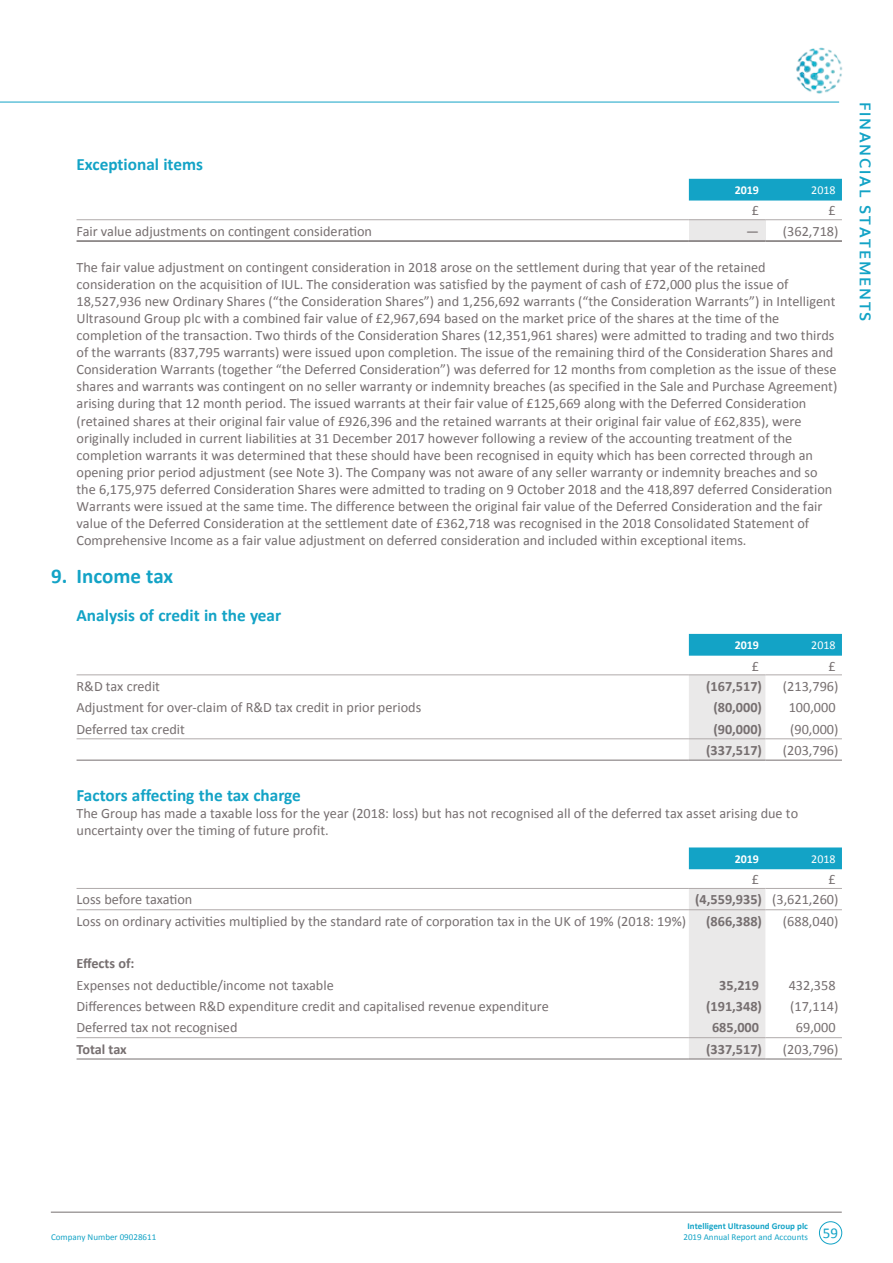
<style>
.page{position:relative;width:893px;height:1263px;background:#fff}
.page>*{position:absolute;margin:0;border:0;box-sizing:border-box;transform-origin:0 0}
.HEADING_1{font:700 21px "Calibri";color:#13a3c6}
.HEADING_2{font:700 17.25px "Calibri";color:#13a3c6}
.t1{font:700 15px "Muli";letter-spacing:.12em;color:#13a3c6}
.t2{font:15px "Calibri";color:#13a3c6}
.TEXT_indent{font:14.25px/17.1px "Calibri";color:#766f70}
.TABLE_stub_RULE{font:14.25px "Calibri";color:#766f70}
.TABLE_stub{font:14.25px "Calibri";color:#766f70}
.TABLE_column_RULE{font:14.25px "Calibri";color:#766f70}
.TABLE_column_RULE-2{font:700 14.25px "Calibri";color:#766f70}
.TABLE_column{font:700 14.25px "Calibri";color:#766f70}
.TABLE_column-2{font:14.25px "Calibri";color:#766f70}
.TABLE_column_TOTAL{font:700 14.25px "Calibri";color:#766f70}
.TABLE_column_TOTAL-2{font:14.25px "Calibri";color:#766f70}
.TABLE_stub-2{font:700 14.25px "Calibri";color:#766f70}
.TABLE_stub_TOTAL{font:700 14.25px "Calibri";letter-spacing:-.01em;color:#766f70}
.TABLE_heading_RULE{font:700 12px "Calibri";color:#fff}
.TABLE_heading_RULE-2{font:12px "Calibri";color:#fff}
.t3{font:9px "Calibri";color:#13a3c6}
.t4{font:700 9px "Calibri";color:#13a3c6}
</style>
<div class="page">
<hr style="left:51px;top:1212px;width:791px;height:1px;background:#766f70">
<div style="left:819px;top:1221px;width:23px;height:23px;border:1px solid #13a3c6;border-radius:50%"></div>
<img style="left:796px;top:47px;width:47px;height:47px">
<hr style="left:0;top:102px;width:839px;height:1px;background:#13a3c6">
<div style="left:689px;top:179px;width:153px;height:22px;background:#13a3c6"></div>
<div style="left:689px;top:220px;width:76px;height:21px;background:#eae9e9"></div>
<hr style="left:77px;top:219px;width:612px;height:1px;background:#b0aaaa">
<hr style="left:689px;top:219px;width:76px;height:1px;background:#b0aaaa">
<hr style="left:765px;top:219px;width:77px;height:1px;background:#b0aaaa">
<hr style="left:77px;top:240px;width:612px;height:2px;background:#766f70">
<hr style="left:689px;top:240px;width:76px;height:2px;background:#766f70">
<hr style="left:765px;top:240px;width:77px;height:2px;background:#766f70">
<div style="left:689px;top:634px;width:153px;height:22px;background:#13a3c6"></div>
<div style="left:689px;top:675px;width:76px;height:85px;background:#eae9e9"></div>
<hr style="left:77px;top:760px;width:612px;height:1px;background:#766f70">
<hr style="left:689px;top:760px;width:76px;height:1px;background:#766f70">
<hr style="left:765px;top:760px;width:77px;height:1px;background:#766f70">
<hr style="left:77px;top:738px;width:612px;height:1px;background:#b0aaaa">
<hr style="left:689px;top:738px;width:76px;height:1px;background:#b0aaaa">
<hr style="left:765px;top:738px;width:77px;height:1px;background:#b0aaaa">
<hr style="left:77px;top:674px;width:612px;height:1px;background:#b0aaaa">
<hr style="left:689px;top:674px;width:76px;height:1px;background:#b0aaaa">
<hr style="left:765px;top:674px;width:77px;height:1px;background:#b0aaaa">
<div style="left:689px;top:847px;width:153px;height:22px;background:#13a3c6"></div>
<div style="left:689px;top:889px;width:76px;height:170px;background:#eae9e9"></div>
<hr style="left:77px;top:909px;width:612px;height:1px;background:#b0aaaa">
<hr style="left:689px;top:909px;width:76px;height:1px;background:#b0aaaa">
<hr style="left:765px;top:909px;width:77px;height:1px;background:#b0aaaa">
<hr style="left:77px;top:1059px;width:612px;height:1px;background:#766f70">
<hr style="left:689px;top:1059px;width:76px;height:1px;background:#766f70">
<hr style="left:765px;top:1059px;width:77px;height:1px;background:#766f70">
<hr style="left:77px;top:1037px;width:612px;height:1px;background:#b0aaaa">
<hr style="left:689px;top:1037px;width:76px;height:1px;background:#b0aaaa">
<hr style="left:765px;top:1037px;width:77px;height:1px;background:#b0aaaa">
<hr style="left:77px;top:888px;width:612px;height:1px;background:#b0aaaa">
<hr style="left:689px;top:888px;width:76px;height:1px;background:#b0aaaa">
<hr style="left:765px;top:888px;width:77px;height:1px;background:#b0aaaa">
<p class="HEADING_2" style="left:77px;top:154px;width:128px">Exceptional items</p>
<p class="TABLE_heading_RULE" style="left:735px;top:183px;width:26px">2019</p>
<p class="TABLE_heading_RULE-2" style="left:811px;top:183px;width:26px">2018</p>
<p class="TABLE_column_RULE" style="left:752px;top:202px;width:9px">£</p>
<p class="TABLE_column_RULE" style="left:828px;top:202px;width:9px">£</p>
<p class="TABLE_stub_RULE" style="left:77px;top:222px;width:297px">Fair value adjustments on contingent consideration</p>
<p class="TABLE_column_RULE" style="left:746px;top:222px;width:14px">—</p>
<p class="TABLE_column_RULE" style="left:783px;top:222px;width:57px">(362,718)</p>
<p class="TEXT_indent" style="left:77px;top:258px;width:762px">The fair value adjustment on contingent consideration in 2018 arose on the settlement during that year of the retained consideration on the acquisition of IUL. The consideration was satisfied by the payment of cash of £72,000 plus the issue of 18,527,936 new Ordinary Shares (“the Consideration Shares”) and 1,256,692 warrants (“the Consideration Warrants”) in Intelligent Ultrasound Group plc with a combined fair value of £2,967,694 based on the market price of the shares at the time of the completion of the transaction. Two thirds of the Consideration Shares (12,351,961 shares) were admitted to trading and two thirds of the warrants (837,795 warrants) were issued upon completion. The issue of the remaining third of the Consideration Shares and Consideration Warrants (together “the Deferred Consideration”) was deferred for 12 months from completion as the issue of these shares and warrants was contingent on no seller warranty or indemnity breaches (as specified in the Sale and Purchase Agreement) arising during that 12 month period. The issued warrants at their fair value of £125,669 along with the Deferred Consideration (retained shares at their original fair value of £926,396 and the retained warrants at their original fair value of £62,835), were originally included in current liabilities at 31 December 2017 however following a review of the accounting treatment of the completion warrants it was determined that these should have been recognised in equity which has been corrected through an opening prior period adjustment (see Note 3). The Company was not aware of any seller warranty or indemnity breaches and so the 6,175,975 deferred Consideration Shares were admitted to trading on 9 October 2018 and the 418,897 deferred Consideration Warrants were issued at the same time. The difference between the original fair value of the Deferred Consideration and the fair value of the Deferred Consideration at the settlement date of £362,718 was recognised in the 2018 Consolidated Statement of Comprehensive Income as a fair value adjustment on deferred consideration and included within exceptional items.</p>
<p class="HEADING_1" style="left:51px;top:563px;width:124px">9. Income tax</p>
<p class="HEADING_2" style="left:77px;top:605px;width:206px">Analysis of credit in the year</p>
<p class="TABLE_heading_RULE" style="left:735px;top:638px;width:26px">2019</p>
<p class="TABLE_heading_RULE-2" style="left:811px;top:638px;width:26px">2018</p>
<p class="TABLE_column_RULE" style="left:752px;top:657px;width:9px">£</p>
<p class="TABLE_column_RULE" style="left:828px;top:657px;width:9px">£</p>
<p class="TABLE_stub" style="left:77px;top:677px;width:85px">R&amp;D tax credit</p>
<p class="TABLE_column" style="left:706px;top:677px;width:57px">(167,517)</p>
<p class="TABLE_column-2" style="left:783px;top:677px;width:57px">(213,796)</p>
<p class="TABLE_stub" style="left:77px;top:699px;width:346px">Adjustment for over-claim of R&amp;D tax credit in prior periods</p>
<p class="TABLE_column" style="left:713px;top:699px;width:50px">(80,000)</p>
<p class="TABLE_column-2" style="left:789px;top:699px;width:48px">100,000</p>
<p class="TABLE_stub_RULE" style="left:77px;top:720px;width:110px">Deferred tax credit</p>
<p class="TABLE_column_RULE-2" style="left:713px;top:720px;width:50px">(90,000)</p>
<p class="TABLE_column_RULE" style="left:790px;top:720px;width:50px">(90,000)</p>
<p class="TABLE_column_TOTAL" style="left:706px;top:741px;width:57px">(337,517)</p>
<p class="TABLE_column_TOTAL-2" style="left:783px;top:741px;width:57px">(203,796)</p>
<p class="HEADING_2" style="left:77px;top:784px;width:226px">Factors affecting the tax charge</p>
<p class="TEXT_indent" style="left:77px;top:804px;width:723px">The Group has made a taxable loss for the year (2018: loss) but has not recognised all of the deferred tax asset arising due to uncertainty over the timing of future profit.</p>
<p class="TABLE_heading_RULE" style="left:735px;top:851px;width:26px">2019</p>
<p class="TABLE_heading_RULE-2" style="left:811px;top:851px;width:26px">2018</p>
<p class="TABLE_column_RULE" style="left:752px;top:871px;width:9px">£</p>
<p class="TABLE_column_RULE" style="left:828px;top:871px;width:9px">£</p>
<p class="TABLE_stub_RULE" style="left:77px;top:891px;width:117px">Loss before taxation</p>
<p class="TABLE_column_RULE-2" style="left:695px;top:891px;width:68px">(4,559,935)</p>
<p class="TABLE_column_RULE" style="left:772px;top:891px;width:68px">(3,621,260)</p>
<p class="TABLE_stub_RULE" style="left:77px;top:912px;width:611px">Loss on ordinary activities multiplied by the standard rate of corporation tax in the UK of 19% (2018: 19%)</p>
<p class="TABLE_column_RULE-2" style="left:706px;top:912px;width:57px">(866,388)</p>
<p class="TABLE_column_RULE" style="left:783px;top:912px;width:57px">(688,040)</p>
<p class="TABLE_stub-2" style="left:77px;top:955px;width:59px">Effects of:</p>
<p class="TABLE_stub" style="left:77px;top:976px;width:259px">Expenses not deductible/income not taxable</p>
<p class="TABLE_column" style="left:719px;top:976px;width:41px">35,219</p>
<p class="TABLE_column-2" style="left:789px;top:976px;width:48px">432,358</p>
<p class="TABLE_stub" style="left:77px;top:997px;width:474px">Differences between R&amp;D expenditure credit and capitalised revenue expenditure</p>
<p class="TABLE_column" style="left:706px;top:997px;width:57px">(191,348)</p>
<p class="TABLE_column-2" style="left:790px;top:997px;width:50px">(17,114)</p>
<p class="TABLE_stub_RULE" style="left:77px;top:1019px;width:162px">Deferred tax not recognised</p>
<p class="TABLE_column_RULE-2" style="left:712px;top:1019px;width:49px">685,000</p>
<p class="TABLE_column_RULE" style="left:796px;top:1019px;width:41px">69,000</p>
<p class="TABLE_stub_TOTAL" style="left:77px;top:1040px;width:52px">Total tax</p>
<p class="TABLE_column_TOTAL" style="left:706px;top:1040px;width:57px">(337,517)</p>
<p class="TABLE_column_TOTAL-2" style="left:783px;top:1040px;width:57px">(203,796)</p>
<p class="t1" style="left:877px;top:102px;width:221px;rotate:90deg">FINANCIAL STATEMENTS</p>
<p class="t4" style="left:688px;top:1220px;width:122px">Intelligent Ultrasound Group plc</p>
<p class="t3" style="left:51px;top:1231px;width:107px">Company Number 09028611</p>
<p class="t3" style="left:683px;top:1231px;width:126px">2019 Annual Report and Accounts</p>
<p class="t2" style="left:823px;top:1223px;width:17px">59</p>
</div>
